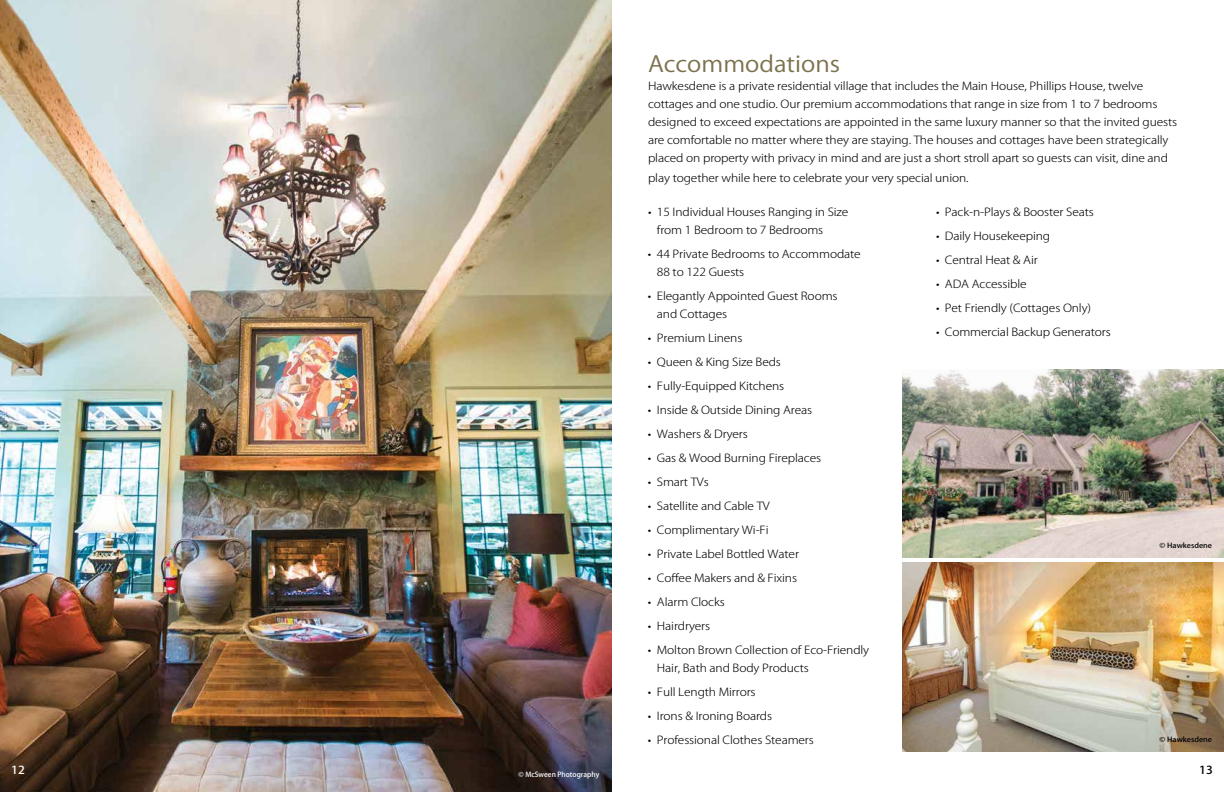
<style>
.page{position:relative;width:1224px;height:792px;background:#fff}
.page>*{position:absolute;margin:0;border:0;box-sizing:border-box;transform-origin:0 0}
.t1{font:22px "Koz Go Pro";color:#7c714d;scale:1.1 1}
.t2{font:300 11px/18px "Koz Go Pro";letter-spacing:-.01em;color:#000;scale:1.1 1}
.t3{font:500 11px "Koz Go Pro";color:#fff;scale:1.1 1}
.t4{font:500 11px "Koz Go Pro";color:#000;scale:1.1 1}
.t5{font:500 7px "Koz Go Pro";color:#000;scale:1.1 1}
.t6{font:500 7px "Koz Go Pro";color:#fff}
</style>
<div class="page">
<img style="left:0;top:0;width:612px;height:792px">
<img style="left:903px;top:562px;width:321px;height:190px">
<img style="left:903px;top:369px;width:321px;height:189px">
<h1 class="t1" style="left:648px;top:49px;width:176px">Accommodations</h1>
<p class="t2" style="left:648px;top:77px;width:483px">Hawkesdene is a private residential village that includes the Main House, Phillips House, twelve cottages and one studio. Our premium accommodations that range in size from 1 to 7 bedrooms designed to exceed expectations are appointed in the same luxury manner so that the invited guests are comfortable no matter where they are staying. The houses and cottages have been strategically placed on property with privacy in mind and are just a short stroll apart so guests can visit, dine and</p>
<p class="t2" style="left:648px;top:169px;width:293px">play together while here to celebrate your very special union.</p>
<p class="t2" style="left:657px;top:203px;width:176px;text-indent:-9px">• 15 Individual Houses Ranging in Size from 1 Bedroom to 7 Bedrooms</p>
<p class="t2" style="left:657px;top:245px;width:187px;text-indent:-9px">• 44 Private Bedrooms to Accommodate<br>88 to 122 Guests</p>
<p class="t2" style="left:657px;top:287px;width:166px;text-indent:-9px">• Elegantly Appointed Guest Rooms and Cottages</p>
<p class="t2" style="left:648px;top:329px;width:87px">• Premium Linens</p>
<p class="t2" style="left:648px;top:353px;width:122px">• Queen &amp; King Size Beds</p>
<p class="t2" style="left:648px;top:377px;width:125px">• Fully-Equipped Kitchens</p>
<p class="t2" style="left:648px;top:401px;width:151px">• Inside &amp; Outside Dining Areas</p>
<p class="t2" style="left:648px;top:425px;width:92px">• Washers &amp; Dryers</p>
<p class="t2" style="left:648px;top:449px;width:159px">• Gas &amp; Wood Burning Fireplaces</p>
<p class="t2" style="left:648px;top:473px;width:57px">• Smart TVs</p>
<p class="t2" style="left:648px;top:497px;width:112px">• Satellite and Cable TV</p>
<p class="t2" style="left:648px;top:521px;width:111px">• Complimentary Wi-Fi</p>
<p class="t2" style="left:648px;top:545px;width:139px">• Private Label Bottled Water</p>
<p class="t2" style="left:648px;top:569px;width:137px">• Coffee Makers and &amp; Fixins</p>
<p class="t2" style="left:648px;top:593px;width:71px">• Alarm Clocks</p>
<p class="t2" style="left:648px;top:617px;width:58px">• Hairdryers</p>
<p class="t2" style="left:657px;top:641px;width:195px;text-indent:-9px">• Molton Brown Collection of Eco-Friendly<br>Hair, Bath and Body Products</p>
<p class="t2" style="left:648px;top:683px;width:99px">• Full Length Mirrors</p>
<p class="t2" style="left:648px;top:707px;width:114px">• Irons &amp; Ironing Boards</p>
<p class="t2" style="left:648px;top:731px;width:152px">• Professional Clothes Steamers</p>
<p class="t2" style="left:936px;top:203px;width:145px">• Pack-n-Plays &amp; Booster Seats</p>
<p class="t2" style="left:936px;top:227px;width:105px">• Daily Housekeeping</p>
<p class="t2" style="left:936px;top:251px;width:94px">• Central Heat &amp; Air</p>
<p class="t2" style="left:936px;top:275px;width:84px">• ADA Accessible</p>
<p class="t2" style="left:936px;top:299px;width:143px">• Pet Friendly (Cottages Only)</p>
<p class="t2" style="left:936px;top:323px;width:161px">• Commercial Backup Generators</p>
<p class="t5" style="left:1160px;top:541px;width:49px">© Hawkesdene</p>
<p class="t5" style="left:1160px;top:735px;width:49px">© Hawkesdene</p>
<p class="t3" style="left:11px;top:763px;width:14px">12</p>
<p class="t4" style="left:1199px;top:763px;width:14px">13</p>
<p class="t6" style="left:518px;top:769px;width:82px">© McSween Photography</p>
</div>
